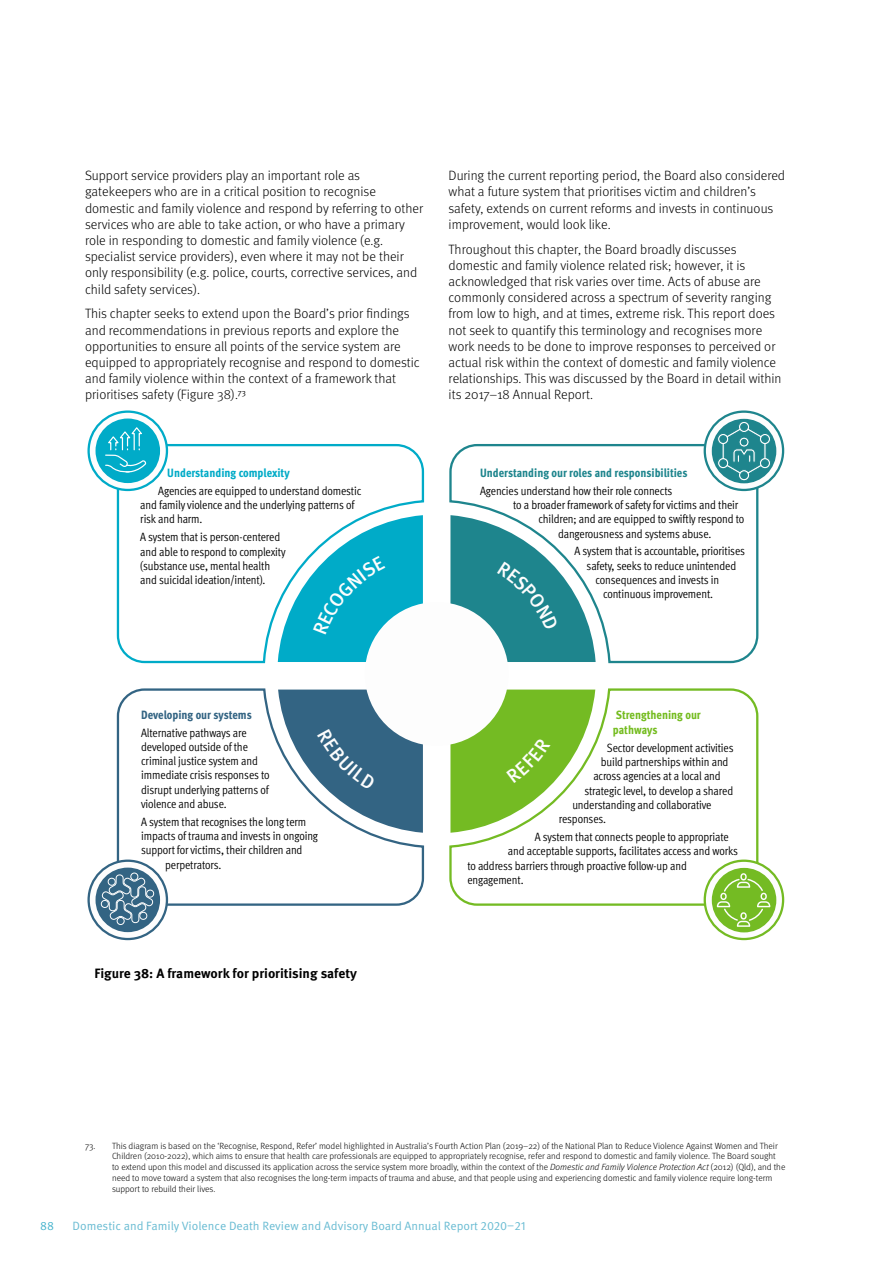
<style>
.page{position:relative;width:893px;height:1263px;background:#fff}
.page>*{position:absolute;margin:0;border:0;box-sizing:border-box;transform-origin:0 0}
.Body_Text_9pt{font:300 13.5px/16.2px "Meta Pro";color:#000}
.Figure_Text{font:700 13.5px "Meta Pro";color:#000}
.Body_Text_9pt-2{font:12px/14.2px "Meta Pro Cond Norm";letter-spacing:-.01em;color:#000}
.t1{font:12px "Meta Pro Norm";color:#68bbd2}
.Body_Text_9pt-3{font:800 condensed 12px "Meta Pro";color:#1e858d}
.Body_Text_9pt-4{font:800 condensed 12px/15px "Meta Pro";color:#74bc1f}
.Body_Text_9pt-5{font:800 condensed 12px "Meta Pro";color:#00abc7}
.Body_Text_9pt-6{font:800 condensed 12px "Meta Pro";color:#336483}
.t2{font:12px "Meta Pro Norm";color:#40b1cb}
.Foot_note{font:300 9px/10.8px "Meta Pro";color:#000}
.s1{font-style:italic}
</style>
<div class="page">
<svg style="left:116px;top:443px;width:309px;height:221px"></svg>
<svg style="left:116px;top:688px;width:309px;height:219px"></svg>
<svg style="left:449px;top:688px;width:311px;height:219px"></svg>
<svg style="left:449px;top:443px;width:311px;height:221px"></svg>
<div style="left:365px;top:602px;width:144px;height:144px;background:#fdfdfd;border-radius:50%"></div>
<svg style="left:705px;top:412px;width:78px;height:78px"></svg>
<div style="left:704px;top:410px;width:80px;height:81px;border:2px solid #1e858d;border-radius:50%"></div>
<div style="left:712px;top:419px;width:64px;height:64px;background:#1e858d;border-radius:50%"></div>
<svg style="left:717px;top:421px;width:54px;height:60px"></svg>
<svg style="left:705px;top:861px;width:78px;height:78px"></svg>
<div style="left:704px;top:859px;width:80px;height:81px;border:2px solid #74bb23;border-radius:50%"></div>
<div style="left:712px;top:868px;width:64px;height:64px;background:#74bb23;border-radius:50%"></div>
<svg style="left:717px;top:873px;width:53px;height:54px"></svg>
<svg style="left:89px;top:861px;width:78px;height:78px"></svg>
<div style="left:87px;top:859px;width:81px;height:81px;border:2px solid #336483;border-radius:50%"></div>
<div style="left:96px;top:867px;width:64px;height:65px;background:#336483;border-radius:50%"></div>
<div style="left:130px;top:872px;width:8px;height:8px;border:1px solid #fdfdfd;border-radius:50%"></div>
<div style="left:117px;top:917px;width:8px;height:8px;border:1px solid #fdfdfd;border-radius:50%"></div>
<svg style="left:100px;top:874px;width:55px;height:50px"></svg>
<svg style="left:89px;top:412px;width:78px;height:78px"></svg>
<div style="left:87px;top:410px;width:81px;height:81px;border:2px solid #00abc8;border-radius:50%"></div>
<div style="left:96px;top:418px;width:64px;height:65px;background:#00abc8;border-radius:50%"></div>
<svg style="left:104px;top:426px;width:43px;height:47px"></svg>
<svg style="left:278px;top:515px;width:145px;height:147px"></svg>
<svg style="left:450px;top:515px;width:146px;height:147px"></svg>
<svg style="left:450px;top:689px;width:145px;height:144px"></svg>
<svg style="left:278px;top:689px;width:145px;height:144px"></svg>
<p class="Body_Text_9pt" style="left:85px;top:167px;width:340px">Support service providers play an important role as gatekeepers who are in a critical position to recognise domestic and family violence and respond by referring to other services who are able to take action, or who have a primary role in responding to domestic and family violence (e.g. specialist service providers), even where it may not be their only responsibility (e.g. police, courts, corrective services, and child safety services).</p>
<p class="Body_Text_9pt" style="left:85px;top:305px;width:336px">This chapter seeks to extend upon the Board’s prior findings and recommendations in previous reports and explore the opportunities to ensure all points of the service system are equipped to appropriately recognise and respond to domestic and family violence within the context of a framework that prioritises safety (Figure 38).<sup>73</sup></p>
<p class="Body_Text_9pt" style="left:449px;top:167px;width:338px">During the current reporting period, the Board also considered what a future system that prioritises victim and children’s safety, extends on current reforms and invests in continuous improvement, would look like.</p>
<p class="Body_Text_9pt" style="left:449px;top:240px;width:334px">Throughout this chapter, the Board broadly discusses domestic and family violence related risk; however, it is acknowledged that risk varies over time. Acts of abuse are commonly considered across a spectrum of severity ranging from low to high, and at times, extreme risk. This report does not seek to quantify this terminology and recognises more work needs to be done to improve responses to perceived or actual risk within the context of domestic and family violence relationships. This was discussed by the Board in detail within its 2017–18 Annual Report.</p>
<p class="Body_Text_9pt-5" style="left:167px;top:464px;width:124px">Understanding complexity</p>
<p class="Body_Text_9pt-2" style="left:140px;top:483px;width:223px;text-indent:18px">Agencies are equipped to understand domestic and family violence and the underlying patterns of risk and harm.</p>
<p class="Body_Text_9pt-2" style="left:140px;top:529px;width:147px">A system that is person-centered and able to respond to complexity (substance use, mental health and suicidal ideation/intent).</p>
<p class="Body_Text_9pt-3" style="left:480px;top:464px;width:209px">Understanding our roles and responsibilities</p>
<p class="Body_Text_9pt-2" style="left:480px;top:483px;width:194px">Agencies understand how their role connects</p>
<p class="Body_Text_9pt-2" style="left:513px;top:497px;width:227px">to a broader framework of safety for victims and their</p>
<p class="Body_Text_9pt-2" style="left:539px;top:511px;width:207px">children; and are equipped to swiftly respond to</p>
<p class="Body_Text_9pt-2" style="left:558px;top:525px;width:155px">dangerousness and systems abuse.</p>
<p class="Body_Text_9pt-2" style="left:575px;top:543px;width:172px;text-align:center">A system that is accountable, prioritises safety, seeks to reduce unintended consequences and invests in continuous improvement.</p>
<p class="Body_Text_9pt-6" style="left:141px;top:705px;width:112px">Developing our systems</p>
<p class="Body_Text_9pt-2" style="left:141px;top:724px;width:130px">Alternative pathways are developed outside of the criminal justice system and immediate crisis responses to disrupt underlying patterns of violence and abuse.</p>
<p class="Body_Text_9pt-2" style="left:141px;top:814px;width:167px">A system that recognises the long term</p>
<p class="Body_Text_9pt-2" style="left:141px;top:828px;width:178px">impacts of trauma and invests in ongoing</p>
<p class="Body_Text_9pt-2" style="left:141px;top:842px;width:163px">support for victims, their children and</p>
<p class="Body_Text_9pt-2" style="left:165px;top:857px;width:58px">perpetrators.</p>
<p class="Figure_Text" style="left:94px;top:962px;width:264px">Figure 38: A framework for prioritising safety</p>
<p class="Body_Text_9pt-4" style="left:613px;top:707px;width:90px">Strengthening our pathways</p>
<p class="Body_Text_9pt-2" style="left:607px;top:740px;width:128px">Sector development activities</p>
<p class="Body_Text_9pt-2" style="left:601px;top:754px;width:129px">build partnerships within and</p>
<p class="Body_Text_9pt-2" style="left:593px;top:768px;width:129px">across agencies at a local and</p>
<p class="Body_Text_9pt-2" style="left:584px;top:783px;width:150px">strategic level, to develop a shared</p>
<p class="Body_Text_9pt-2" style="left:572px;top:797px;width:141px">understanding and collaborative</p>
<p class="Body_Text_9pt-2" style="left:559px;top:811px;width:49px">responses.</p>
<p class="Body_Text_9pt-2" style="left:535px;top:829px;width:195px">A system that connects people to appropriate</p>
<p class="Body_Text_9pt-2" style="left:508px;top:843px;width:232px">and acceptable supports, facilitates access and works</p>
<p class="Body_Text_9pt-2" style="left:467px;top:857px;width:221px">to address barriers through proactive follow-up and</p>
<p class="Body_Text_9pt-2" style="left:467px;top:872px;width:58px">engagement.</p>
<p class="Foot_note" style="left:112px;top:1139px;width:675px;text-indent:-27px">73. This diagram is based on the ‘Recognise, Respond, Refer’ model highlighted in Australia’s Fourth Action Plan (2019–22) of the National Plan to Reduce Violence Against Women and Their Children (2010-2022), which aims to ensure that health care professionals are equipped to appropriately recognise, refer and respond to domestic and family violence. The Board sought to extend upon this model and discussed its application across the service system more broadly, within the context of the <span class="s1">Domestic and Family Violence Protection Act</span> (2012) (Qld), and the need to move toward a system that also recognises the long-term impacts of trauma and abuse, and that people using and experiencing domestic and family violence require long-term support to rebuild their lives.</p>
<p class="t2" style="left:40px;top:1216px;width:15px">88</p>
<p class="t1" style="left:73px;top:1216px;width:454px">Domestic and Family Violence Death Review and Advisory Board Annual Report 2020–21</p>
</div>
